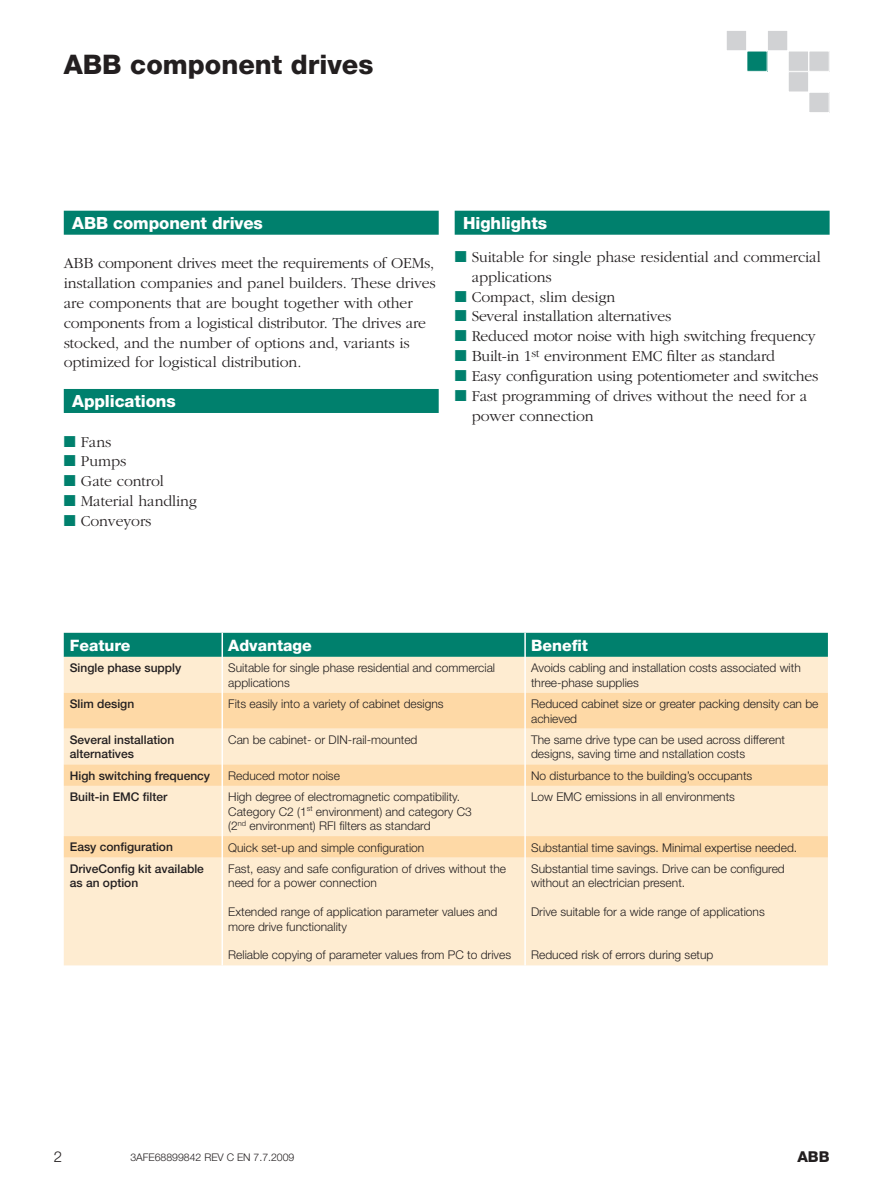
<style>
.page{position:relative;width:893px;height:1187px;background:#fff}
.page>*{position:absolute;margin:0;border:0;box-sizing:border-box;transform-origin:0 0}
.t1{font:800 27px "Helvetica Neue";color:#231f20}
.t2{font:800 16.8px "Helvetica Neue";letter-spacing:-.005em;color:#fff}
.t3{font:300 15.75px/19.8px "Garamond";letter-spacing:-.005em;color:#231f20}
.t4{font:800 15.75px "Helvetica Neue";color:#fff}
.t5{font:800 15px "Helvetica Neue";color:#231f20}
.t6{font:300 15px "Helvetica Neue";color:#231f20}
.t7{font:300 12px/14.4px "Helvetica Neue";color:#231f20}
.t8{font:500 12px/14.4px "Helvetica Neue";color:#231f20}
.t9{font:300 10.5px "Helvetica Neue";color:#231f20}
.s1{color:#00806d}
</style>
<div class="page">
<div style="left:726px;top:30px;width:20px;height:21px;background:#d1d2d4"></div>
<div style="left:726px;top:30px;width:21px;height:21px;border:1px solid #fff"></div>
<div style="left:746px;top:51px;width:21px;height:20px;background:#00806d"></div>
<div style="left:746px;top:51px;width:21px;height:21px;border:1px solid #fff"></div>
<div style="left:767px;top:30px;width:20px;height:21px;background:#d1d2d4"></div>
<div style="left:767px;top:30px;width:21px;height:21px;border:1px solid #fff"></div>
<div style="left:788px;top:51px;width:20px;height:20px;background:#d1d2d4"></div>
<div style="left:787px;top:51px;width:22px;height:21px;border:1px solid #fff"></div>
<div style="left:808px;top:51px;width:21px;height:20px;background:#d1d2d4"></div>
<div style="left:808px;top:51px;width:21px;height:21px;border:1px solid #fff"></div>
<div style="left:788px;top:72px;width:20px;height:20px;background:#d1d2d4"></div>
<div style="left:787px;top:71px;width:22px;height:21px;border:1px solid #fff"></div>
<div style="left:808px;top:92px;width:21px;height:21px;background:#d1d2d4"></div>
<div style="left:808px;top:92px;width:21px;height:21px;border:1px solid #fff"></div>
<div style="left:64px;top:211px;width:374px;height:24px;background:#00806d"></div>
<div style="left:64px;top:389px;width:374px;height:24px;background:#00806d"></div>
<div style="left:454px;top:211px;width:375px;height:24px;background:#00806d"></div>
<div style="left:64px;top:633px;width:763px;height:24px;background:#00806d"></div>
<div style="left:64px;top:657px;width:763px;height:308px;background:#feecd1"></div>
<svg style="left:64px;top:692px;width:763px;height:165px;background:#fee3bc"></svg>
<hr style="left:221px;top:633px;width:2px;height:24px;background:#fff">
<hr style="left:524px;top:633px;width:2px;height:24px;background:#fff">
<hr style="left:221px;top:657px;width:2px;height:35px;background:#fff">
<hr style="left:524px;top:657px;width:2px;height:35px;background:#fff">
<hr style="left:221px;top:692px;width:2px;height:36px;background:#fff">
<hr style="left:524px;top:692px;width:2px;height:36px;background:#fff">
<hr style="left:221px;top:728px;width:2px;height:36px;background:#fff">
<hr style="left:524px;top:728px;width:2px;height:36px;background:#fff">
<hr style="left:221px;top:764px;width:2px;height:22px;background:#fff">
<hr style="left:524px;top:764px;width:2px;height:22px;background:#fff">
<hr style="left:221px;top:786px;width:2px;height:50px;background:#fff">
<hr style="left:524px;top:786px;width:2px;height:50px;background:#fff">
<hr style="left:221px;top:836px;width:2px;height:21px;background:#fff">
<hr style="left:524px;top:836px;width:2px;height:21px;background:#fff">
<hr style="left:221px;top:857px;width:2px;height:108px;background:#fff">
<hr style="left:524px;top:857px;width:2px;height:108px;background:#fff">
<h1 class="t1" style="left:64px;top:55px;width:311px">ABB component drives</h1>
<h2 class="t2" style="left:72px;top:217px;width:192px">ABB component drives</h2>
<p class="t3" style="left:64px;top:255px;width:373px">ABB component drives meet the requirements of OEMs, installation companies and panel builders. These drives are components that are bought together with other components from a logistical distributor. The drives are stocked, and the number of options and, variants is optimized for logistical distribution.</p>
<h2 class="t2" style="left:72px;top:395px;width:105px">Applications</h2>
<h3 class="t3" style="left:64px;top:433px;width:49px"><span class="s1">■</span> Fans</h3>
<h3 class="t3" style="left:64px;top:453px;width:64px"><span class="s1">■</span> Pumps</h3>
<h3 class="t3" style="left:64px;top:472px;width:102px"><span class="s1">■</span> Gate control</h3>
<h3 class="t3" style="left:64px;top:492px;width:135px"><span class="s1">■</span> Material handling</h3>
<h3 class="t3" style="left:64px;top:512px;width:89px"><span class="s1">■</span> Conveyors</h3>
<h2 class="t2" style="left:463px;top:217px;width:85px">Highlights</h2>
<h3 class="t3" style="left:471px;top:248px;width:350px;text-indent:-17px"><span class="s1">■</span> Suitable for single phase residential and commercial applications</h3>
<h3 class="t3" style="left:454px;top:288px;width:162px"><span class="s1">■</span> Compact, slim design</h3>
<h3 class="t3" style="left:454px;top:308px;width:218px"><span class="s1">■</span> Several installation alternatives</h3>
<h3 class="t3" style="left:454px;top:327px;width:362px"><span class="s1">■</span> Reduced motor noise with high switching frequency</h3>
<h3 class="t3" style="left:454px;top:347px;width:322px"><span class="s1">■</span> Built-in 1<sup>st</sup> environment EMC filter as standard</h3>
<h3 class="t3" style="left:454px;top:367px;width:365px"><span class="s1">■</span> Easy configuration using potentiometer and switches</h3>
<h3 class="t3" style="left:471px;top:387px;width:337px;text-indent:-17px"><span class="s1">■</span> Fast programming of drives without the need for a power connection</h3>
<h3 class="t4" style="left:70px;top:639px;width:62px">Feature</h3>
<h3 class="t4" style="left:228px;top:639px;width:85px">Advantage</h3>
<h3 class="t4" style="left:531px;top:639px;width:58px">Benefit</h3>
<p class="t8" style="left:70px;top:662px;width:113px">Single phase supply</p>
<p class="t7" style="left:228px;top:662px;width:268px">Suitable for single phase residential and commercial applications</p>
<p class="t7" style="left:531px;top:662px;width:271px">Avoids cabling and installation costs associated with three-phase supplies</p>
<p class="t8" style="left:70px;top:697px;width:66px">Slim design</p>
<p class="t7" style="left:228px;top:698px;width:217px">Fits easily into a variety of cabinet designs</p>
<p class="t7" style="left:531px;top:698px;width:289px">Reduced cabinet size or greater packing density can be achieved</p>
<p class="t8" style="left:70px;top:733px;width:106px">Several installation alternatives</p>
<p class="t7" style="left:228px;top:733px;width:191px">Can be cabinet- or DIN-rail-mounted</p>
<p class="t7" style="left:531px;top:733px;width:255px">The same drive type can be used across different designs, saving time and nstallation costs</p>
<p class="t8" style="left:70px;top:769px;width:142px">High switching frequency</p>
<p class="t7" style="left:228px;top:769px;width:113px">Reduced motor noise</p>
<p class="t7" style="left:531px;top:769px;width:223px">No disturbance to the building’s occupants</p>
<p class="t8" style="left:70px;top:791px;width:99px">Built-in EMC filter</p>
<p class="t7" style="left:228px;top:791px;width:245px">High degree of electromagnetic compatibility.<br>Category C2 (1<sup>st</sup> environment) and category C3 (2<sup>nd</sup> environment) RFI filters as standard</p>
<p class="t7" style="left:531px;top:791px;width:205px">Low EMC emissions in all environments</p>
<p class="t8" style="left:70px;top:841px;width:105px">Easy configuration</p>
<p class="t7" style="left:228px;top:841px;width:198px">Quick set-up and simple configuration</p>
<p class="t7" style="left:531px;top:841px;width:268px">Substantial time savings. Minimal expertise needed.</p>
<p class="t8" style="left:70px;top:862px;width:136px">DriveConfig kit available as an option</p>
<p class="t7" style="left:228px;top:862px;width:279px">Fast, easy and safe configuration of drives without the need for a power connection</p>
<p class="t7" style="left:228px;top:905px;width:270px">Extended range of application parameter values and more drive functionality</p>
<p class="t7" style="left:228px;top:949px;width:284px">Reliable copying of parameter values from PC to drives</p>
<p class="t7" style="left:531px;top:862px;width:255px">Substantial time savings. Drive can be configured without an electrician present.</p>
<p class="t7" style="left:531px;top:905px;width:235px">Drive suitable for a wide range of applications</p>
<p class="t7" style="left:531px;top:949px;width:184px">Reduced risk of errors during setup</p>
<p class="t6" style="left:54px;top:1151px;width:10px">2</p>
<p class="t5" style="left:797px;top:1150px;width:34px">ABB</p>
<p class="t9" style="left:130px;top:1153px;width:166px">3AFE68899842 REV C EN 7.7.2009</p>
</div>
